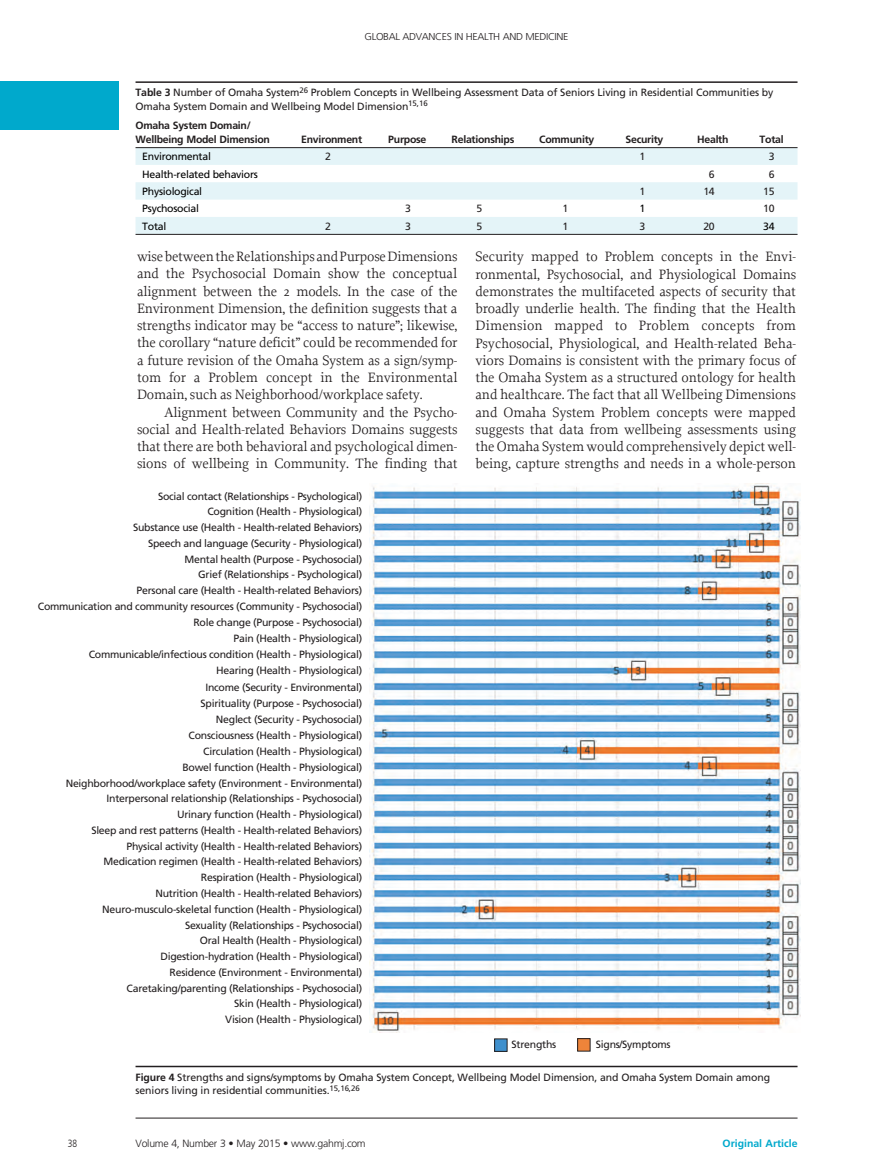
<style>
.page{position:relative;width:878px;height:1175px;background:#fff}
.page>*{position:absolute;margin:0;border:0;box-sizing:border-box;transform-origin:0 0}
.t1{font:14.25px/17.2px "Proforma";letter-spacing:-.015em;color:#231f20;text-align:justify}
.t2{font:10.5px/15.9px "Frutiger AACN";letter-spacing:-.025em;color:#231f20}
.t3{font:700 10.5px/13.5px "Frutiger AACN";letter-spacing:-.025em;color:#231f20}
.t4{font:10.5px "Frutiger AACN";letter-spacing:-.025em;color:#000}
.t5{font:300 10.5px "Frutiger AACN";letter-spacing:-.025em;color:#231f20}
.t6{font:700 10.5px "Frutiger AACN";color:#00a9cc}
.t7{font:300 10.5px "Frutiger AACN";letter-spacing:-.025em;color:#231f20;scale:.8 1}
.t8{font:300 10.05px "Frutiger AACN";letter-spacing:-.035em;color:#231f20;scale:1.05 1}
.s1{font-weight:700}
</style>
<div class="page">
<hr style="left:135px;top:1117px;width:662px;height:1px;background:#231f20">
<div style="left:0;top:81px;width:119px;height:49px;background:#00a9cc"></div>
<svg style="left:135px;top:148px;width:662px;height:86px;fill:#e4f4f8"></svg>
<hr style="left:135px;top:81px;width:662px;height:2px;background:#231f20">
<hr style="left:135px;top:147px;width:662px;height:1px;background:#231f20">
<hr style="left:135px;top:234px;width:662px;height:1px;background:#231f20">
<img style="left:369px;top:484px;width:430px;height:548px">
<svg style="left:494px;top:1038px;width:13px;height:13px"></svg>
<div style="left:577px;top:1038px;width:13px;height:13px;background:#ee843a"></div>
<div style="left:577px;top:1038px;width:13px;height:13px;border:1px solid #231f20"></div>
<hr style="left:135px;top:1065px;width:662px;height:2px;background:#231f20">
<p class="t8" style="left:364px;top:30px;width:196px">GLOBAL ADVANCES IN HEALTH AND MEDICINE</p>
<p class="t2" style="left:135px;top:86px;width:639px;line-height:13.5px"><span class="s1">Table 3</span> Number of Omaha System<sup>26</sup> Problem Concepts in Wellbeing Assessment Data of Seniors Living in Residential Communities by<br>Omaha System Domain and Wellbeing Model Dimension<sup>15,16</sup></p>
<p class="t3" style="left:135px;top:119px;width:136px">Omaha System Domain/<br>Wellbeing Model Dimension</p>
<p class="t3" style="left:301px;top:132px;width:62px">Environment</p>
<p class="t3" style="left:388px;top:132px;width:40px">Purpose</p>
<p class="t3" style="left:451px;top:132px;width:64px">Relationships</p>
<p class="t3" style="left:539px;top:132px;width:57px">Community</p>
<p class="t3" style="left:625px;top:132px;width:39px">Security</p>
<p class="t3" style="left:697px;top:132px;width:33px">Health</p>
<p class="t3" style="left:759px;top:132px;width:26px">Total</p>
<p class="t4" style="left:142px;top:150px;width:70px">Environmental</p>
<p class="t2" style="left:325px;top:149px;width:7px">2</p>
<p class="t2" style="left:639px;top:149px;width:7px">1</p>
<p class="t2" style="left:768px;top:149px;width:7px">3</p>
<p class="t4" style="left:142px;top:168px;width:117px">Health-related behaviors</p>
<p class="t2" style="left:708px;top:166px;width:7px">6</p>
<p class="t2" style="left:768px;top:166px;width:7px">6</p>
<p class="t4" style="left:142px;top:185px;width:61px">Physiological</p>
<p class="t2" style="left:639px;top:183px;width:7px">1</p>
<p class="t2" style="left:703px;top:183px;width:13px">14</p>
<p class="t2" style="left:763px;top:183px;width:13px">15</p>
<p class="t4" style="left:142px;top:202px;width:58px">Psychosocial</p>
<p class="t2" style="left:405px;top:201px;width:7px">3</p>
<p class="t2" style="left:476px;top:201px;width:7px">5</p>
<p class="t2" style="left:562px;top:201px;width:7px">1</p>
<p class="t4" style="left:639px;top:202px;width:7px">1</p>
<p class="t2" style="left:763px;top:201px;width:13px">10</p>
<p class="t4" style="left:142px;top:220px;width:26px">Total</p>
<p class="t2" style="left:325px;top:218px;width:7px">2</p>
<p class="t2" style="left:405px;top:218px;width:7px">3</p>
<p class="t2" style="left:476px;top:218px;width:7px">5</p>
<p class="t2" style="left:562px;top:218px;width:7px">1</p>
<p class="t2" style="left:639px;top:218px;width:7px">3</p>
<p class="t2" style="left:703px;top:218px;width:13px">20</p>
<p class="t4" style="left:763px;top:220px;width:13px">34</p>
<p class="t1" style="left:137px;top:248px;width:322px">wise between the Relationships and Purpose Dimensions and the Psychosocial Domain show the conceptual alignment between the 2 models. In the case of the Environment Dimension, the definition suggests that a strengths indicator may be “access to nature”; likewise, the corollary “nature deficit” could be recommended for a future revision of the Omaha System as a sign/symp&shy;tom for a Problem concept in the Environmental Domain, such as Neighborhood/workplace safety.</p>
<h1 class="t1" style="left:137px;top:403px;width:322px;text-indent:27px">Alignment between Community and the Psycho&shy;social and Health-related Behaviors Domains suggests that there are both behavioral and psychological dimen&shy;sions of wellbeing in Community. The finding that</h1>
<p class="t2" style="left:38px;top:488px;width:326px;text-align:right">Social contact (Relationships - Psychological)<br>Cognition (Health - Physiological)<br>Substance use (Health - Health-related Behaviors)<br>Speech and language (Security - Physiological)<br>Mental health (Purpose - Psychosocial)<br>Grief (Relationships - Psychological)<br>Personal care (Health - Health-related Behaviors)<br>Communication and community resources (Community - Psychosocial)<br>Role change (Purpose - Psychosocial)<br>Pain (Health - Physiological)<br>Communicable/infectious condition (Health - Physiological)<br>Hearing (Health - Physiological)<br>Income (Security - Environmental)<br>Spirituality (Purpose - Psychosocial)<br>Neglect (Security - Psychosocial)<br>Consciousness (Health - Physiological)<br>Circulation (Health - Physiological)<br>Bowel function (Health - Physiological)<br>Neighborhood/workplace safety (Environment - Environmental)<br>Interpersonal relationship (Relationships - Psychosocial)<br>Urinary function (Health - Physiological)<br>Sleep and rest patterns (Health - Health-related Behaviors)<br>Physical activity (Health - Health-related Behaviors)<br>Medication regimen (Health - Health-related Behaviors)<br>Respiration (Health - Physiological)<br>Nutrition (Health - Health-related Behaviors)<br>Neuro-musculo-skeletal function (Health - Physiological)<br>Sexuality (Relationships - Psychosocial)<br>Oral Health (Health - Physiological)<br>Digestion-hydration (Health - Physiological)<br>Residence (Environment - Environmental)<br>Caretaking/parenting (Relationships - Psychosocial)<br>Skin (Health - Physiological)<br>Vision (Health - Physiological)</p>
<p class="t1" style="left:475px;top:248px;width:322px">Security mapped to Problem concepts in the Envi&shy;ronmental, Psychosocial, and Physiological Domains demonstrates the multifaceted aspects of security that broadly underlie health. The finding that the Health Dimension mapped to Problem concepts from Psychosocial, Physiological, and Health-related Beha&shy;viors Domains is consistent with the primary focus of the Omaha System as a structured ontology for health and healthcare. The fact that all Wellbeing Dimensions and Omaha System Problem concepts were mapped suggests that data from wellbeing assessments using the Omaha System would comprehensively depict well&shy;being, capture strengths and needs in a whole-person</p>
<p class="t2" style="left:511px;top:1036px;width:46px">Strengths</p>
<p class="t2" style="left:595px;top:1036px;width:76px">Signs/Symptoms</p>
<p class="t2" style="left:135px;top:1070px;width:636px;line-height:13.5px"><span class="s1">Figure 4</span> Strengths and signs/symptoms by Omaha System Concept, Wellbeing Model Dimension, and Omaha System Domain among seniors living in residential communities.<sup>15,16,26</sup></p>
<p class="t7" style="left:68px;top:1137px;width:13px">38</p>
<p class="t5" style="left:135px;top:1137px;width:232px">Volume 4, Number 3 • May 2015 • www.gahmj.com</p>
<p class="t6" style="left:722px;top:1136px;width:76px">Original Article</p>
</div>
